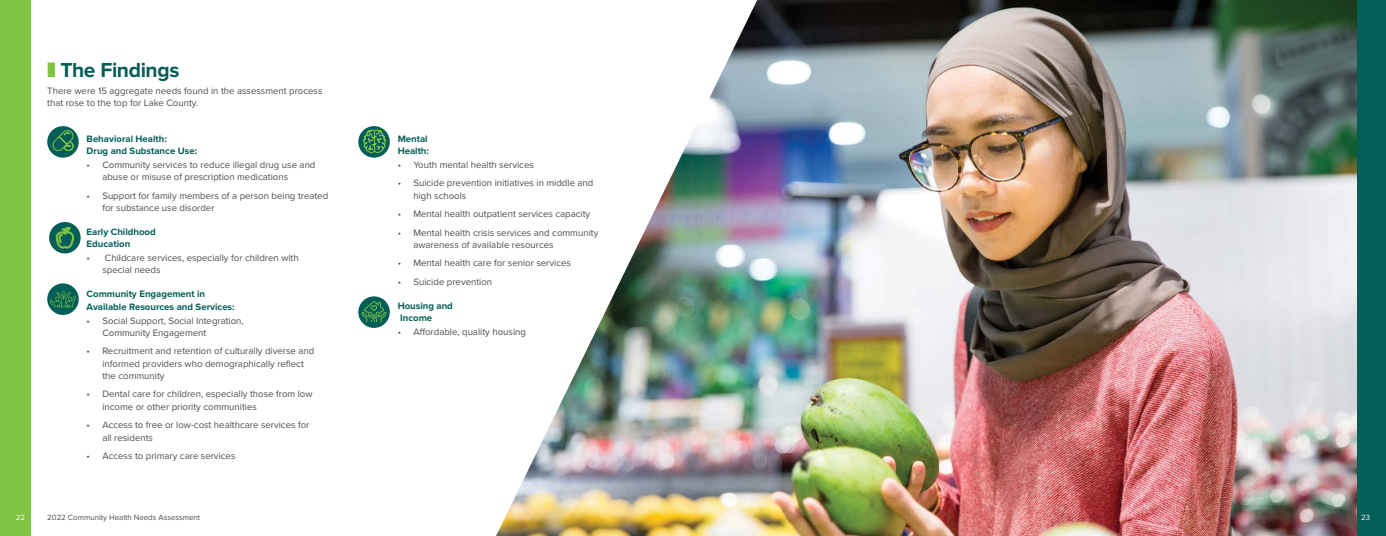
<style>
.page{position:relative;width:1386px;height:536px;background:#fff}
.page>*{position:absolute;margin:0;border:0;box-sizing:border-box;transform-origin:0 0}
.t1{font:21px "Proxima Nova AH Bold";letter-spacing:-.02em;color:#035e58}
.t2{font:9.62px/12.2px "Proxima Nova";color:#4d4d4f}
.t3{font:700 9.62px/12.2px "Proxima Nova";color:#035e58}
.t4{font:7.88px "Proxima Nova";color:#4d4d4f}
.t5{font:7.88px "Proxima Nova";color:#fff}
.s1{color:#80c343}
</style>
<div class="page">
<div style="left:0;top:0;width:30px;height:536px;background:#80c343"></div>
<div style="left:49px;top:222px;width:32px;height:31px;background:#035e58;border-radius:50%"></div>
<svg style="left:56px;top:227px;width:18px;height:21px"></svg>
<img style="left:496px;top:0;width:862px;height:536px">
<div style="left:1358px;top:0;width:28px;height:536px;background:#035e58"></div>
<svg style="left:47px;top:126px;width:32px;height:32px"></svg>
<svg style="left:52px;top:130px;width:23px;height:22px"></svg>
<svg style="left:358px;top:126px;width:32px;height:32px"></svg>
<svg style="left:363px;top:126px;width:23px;height:28px"></svg>
<svg style="left:358px;top:296px;width:32px;height:32px"></svg>
<svg style="left:361px;top:301px;width:26px;height:21px"></svg>
<svg style="left:47px;top:283px;width:32px;height:32px"></svg>
<svg style="left:50px;top:291px;width:26px;height:16px"></svg>
<h1 class="t1" style="left:47px;top:58px;width:134px"><span class="s1">❚</span> The Findings</h1>
<p class="t2" style="left:47px;top:84px;width:277px">There were 15 aggregate needs found in the assessment process that rose to the top for Lake County.</p>
<p class="t3" style="left:87px;top:132px;width:112px">Behavioral Health:<br>Drug and Substance Use:</p>
<p class="t2" style="left:102px;top:158px;width:215px;text-indent:-16px">• Community services to reduce illegal drug use and abuse or misuse of prescription medications</p>
<p class="t2" style="left:102px;top:189px;width:227px;text-indent:-16px">• Support for family members of a person being treated for substance use disorder</p>
<p class="t3" style="left:87px;top:225px;width:71px">Early Childhood<br>Education</p>
<p class="t2" style="left:102px;top:251px;width:198px;text-indent:-16px">• Childcare services, especially for children with special needs</p>
<p class="t3" style="left:87px;top:288px;width:150px">Community Engagement in<br>Available Resources and Services:</p>
<p class="t2" style="left:102px;top:314px;width:143px;text-indent:-16px">• Social Support, Social Integration,<br>Community Engagement</p>
<p class="t2" style="left:102px;top:344px;width:214px;text-indent:-16px">• Recruitment and retention of culturally diverse and informed providers who demographically reflect the community</p>
<p class="t2" style="left:102px;top:387px;width:212px;text-indent:-16px">• Dental care for children, especially those from low income or other priority communities</p>
<p class="t2" style="left:102px;top:418px;width:209px;text-indent:-16px">• Access to free or low-cost healthcare services for all residents</p>
<p class="t2" style="left:87px;top:449px;width:150px">• Access to primary care services</p>
<p class="t3" style="left:398px;top:132px;width:33px">Mental<br>Health:</p>
<p class="t2" style="left:398px;top:158px;width:138px">• Youth mental health services</p>
<p class="t2" style="left:413px;top:176px;width:182px;text-indent:-16px">• Suicide prevention initiatives in middle and high schools</p>
<p class="t2" style="left:398px;top:207px;width:194px">• Mental health outpatient services capacity</p>
<p class="t2" style="left:413px;top:226px;width:186px;text-indent:-16px">• Mental health crisis services and community awareness of available resources</p>
<p class="t2" style="left:398px;top:257px;width:175px">• Mental health care for senior services</p>
<p class="t2" style="left:398px;top:275px;width:96px">• Suicide prevention</p>
<p class="t3" style="left:398px;top:299px;width:57px">Housing and<br>Income</p>
<p class="t2" style="left:398px;top:325px;width:130px">• Affordable, quality housing</p>
<p class="t4" style="left:47px;top:511px;width:154px">2022 Community Health Needs Assessment</p>
<p class="t5" style="left:16px;top:511px;width:11px">22</p>
<p class="t5" style="left:1361px;top:511px;width:11px">23</p>
</div>
